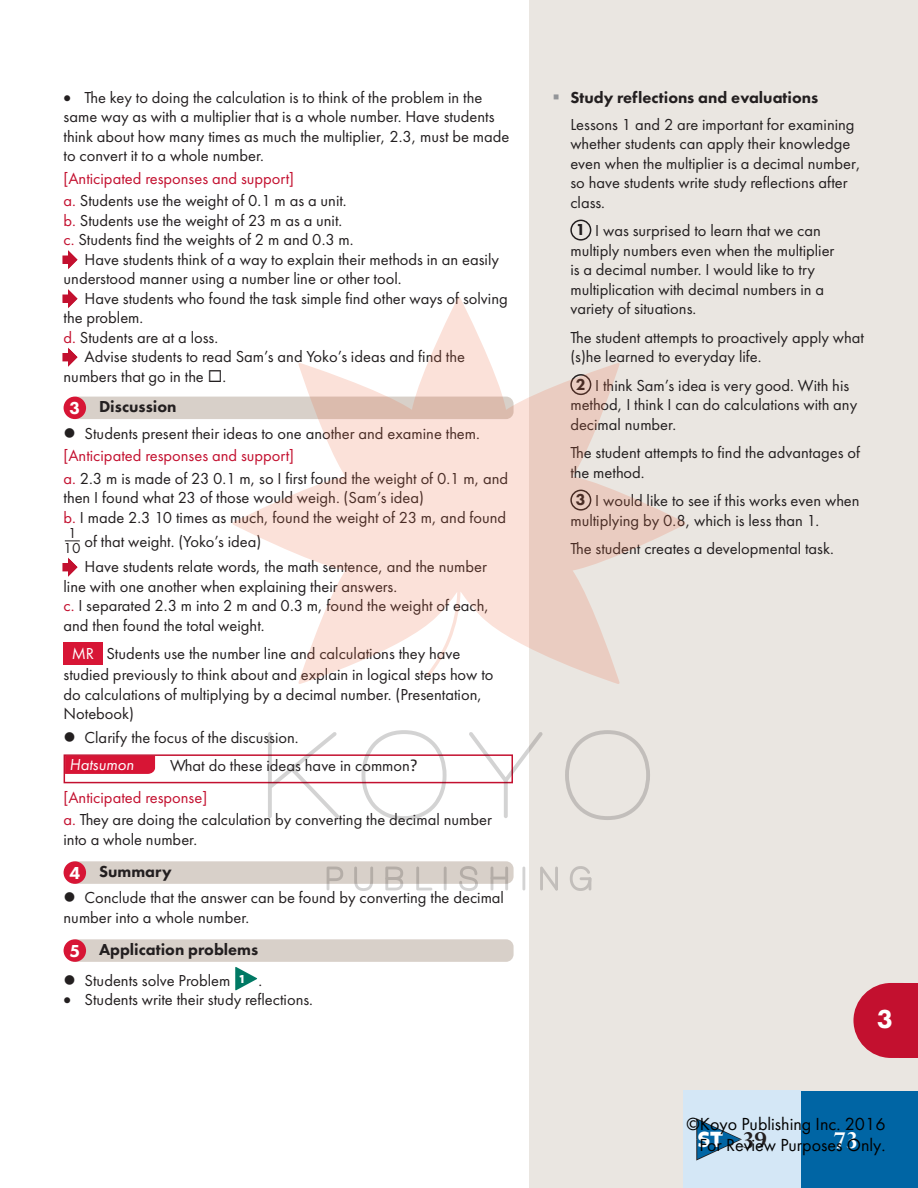
<style>
.page{position:relative;width:918px;height:1188px;background:#fff}
.page>*{position:absolute;margin:0;border:0;box-sizing:border-box;transform-origin:0 0}
.t1{font:700 27px "Perpetua";color:#231f20}
.t2{font:700 27px "Perpetua";color:#fff}
.t3{font:800 27px "Futura PT";color:#fff}
.t4{font:18px/21.6px "Futura PT";color:#000;text-align:right}
.t5{font:16.5px/19.5px "Futura PT";color:#231f20}
.t6{font:16.5px/22.5px "Futura PT";color:#c3102f}
.t7{font:800 16.5px "Futura PT";color:#231f20}
.t8{font:italic 16.5px "Futura PT";color:#fff}
.t9{font:15px "Futura PT";color:#231f20}
.s1{color:#231f20}
.s2{color:#c3102f}
.s3{font-weight:800;font-size:18px;color:#fff}
.s4{font-weight:800}
.s5{color:#fff}
.s6{font-family:"Expo Sans Pro"}
.s7{font-size:18px;color:#fff}
.s8{font-family:"Signo";font-size:21px;color:#fff}
</style>
<div class="page">
<div style="left:529px;top:0;width:389px;height:1188px;background:#eae6e1"></div>
<div style="left:801px;top:1091px;width:117px;height:97px;background:#0065a4"></div>
<div style="left:683px;top:1091px;width:118px;height:97px;background:#d4e7f6"></div>
<svg style="left:696px;top:1118px;width:46px;height:43px"></svg>
<div style="left:78px;top:397px;width:154px;height:22px;background:#d8d0c9"></div>
<div style="left:64px;top:397px;width:22px;height:22px;background:#d71535;border-radius:50%"></div>
<svg style="left:65px;top:540px;width:15px;height:1px"></svg>
<div style="left:64px;top:643px;width:39px;height:22px;background:#d71535"></div>
<svg style="left:67px;top:757px;width:88px;height:17px"></svg>
<div style="left:64px;top:754px;width:449px;height:29px;border:2px solid #c3102f"></div>
<div style="left:64px;top:861px;width:22px;height:23px;background:#d71535;border-radius:50%"></div>
<div style="left:64px;top:939px;width:22px;height:23px;background:#d71535;border-radius:50%"></div>
<div style="left:570px;top:220px;width:21px;height:21px;border:2px solid #231f20;border-radius:50%"></div>
<div style="left:900px;top:983px;width:18px;height:75px;background:#c3102f"></div>
<svg style="left:853px;top:983px;width:47px;height:75px"></svg>
<svg style="left:565px;top:730px;width:85px;height:90px"></svg>
<svg style="left:268px;top:732px;width:71px;height:86px"></svg>
<svg style="left:362px;top:730px;width:85px;height:90px"></svg>
<svg style="left:469px;top:732px;width:74px;height:86px"></svg>
<hr style="left:522px;top:867px;width:3px;height:23px;background:#231f20">
<svg style="left:540px;top:866px;width:17px;height:24px"></svg>
<hr style="left:555px;top:867px;width:3px;height:23px;background:#231f20">
<svg style="left:570px;top:866px;width:21px;height:25px"></svg>
<svg style="left:232px;top:297px;width:454px;height:387px"></svg>
<svg style="left:62px;top:250px;width:16px;height:20px"></svg>
<svg style="left:62px;top:289px;width:16px;height:20px"></svg>
<svg style="left:62px;top:347px;width:16px;height:20px"></svg>
<svg style="left:62px;top:557px;width:16px;height:20px"></svg>
<svg style="left:65px;top:861px;width:449px;height:30px"></svg>
<svg style="left:65px;top:939px;width:449px;height:52px"></svg>
<p class="t5" style="left:64px;top:87px;width:447px">• The key to doing the calculation is to think of the problem in the same way as with a multiplier that is a whole number. Have students think about how many times as much the multiplier, 2.3, must be made to convert it to a whole number.</p>
<p class="t6" style="left:64px;top:167px;width:285px">[Anticipated responses and support]<br>a. <span class="s1">Students use the weight of 0.1 m as a unit.</span></p>
<p class="t5" style="left:64px;top:210px;width:280px"><span class="s2">b.</span> Students use the weight of 23 m as a unit.</p>
<p class="t5" style="left:64px;top:230px;width:292px"><span class="s2">c.</span> Students find the weights of 2 m and 0.3 m.</p>
<p class="t5" style="left:85px;top:249px;width:416px">Have students think of a way to explain their methods in an easily</p>
<p class="t5" style="left:64px;top:269px;width:340px">understood manner using a number line or other tool.</p>
<p class="t5" style="left:85px;top:288px;width:425px">Have students who found the task simple find other ways of solving</p>
<p class="t5" style="left:64px;top:308px;width:81px">the problem.</p>
<p class="t5" style="left:64px;top:327px;width:156px"><span class="s2">d.</span> Students are at a loss.</p>
<p class="t5" style="left:85px;top:347px;width:382px">Advise students to read Sam’s and Yoko’s ideas and find the</p>
<p class="t5" style="left:64px;top:366px;width:164px">numbers that go in the ◻.</p>
<p class="t5" style="left:85px;top:394px;width:397px;line-height:26.2px;text-indent:-15px"><span class="s3">3</span> <span class="s4">Discussion<br></span>Students present their ideas to one another and examine them.</p>
<p class="t5" style="left:64px;top:444px;width:446px;line-height:22.5px"><span class="s2">[Anticipated responses and support]<br>a.</span> 2.3 m is made of 23 0.1 m, so I first found the weight of 0.1 m, and</p>
<p class="t5" style="left:64px;top:488px;width:444px">then I found what 23 of those would weigh. (Sam’s idea)<br><span class="s2">b.</span> I made 2.3 10 times as much, found the weight of 23 m, and found</p>
<p class="t9" style="left:64px;top:539px;width:19px">10</p>
<p class="t9" style="left:68px;top:524px;width:10px">1</p>
<p class="t5" style="left:84px;top:528px;width:404px;line-height:25.5px">of that weight. (Yoko’s idea)<br>Have students relate words, the math sentence, and the number</p>
<p class="t5" style="left:64px;top:576px;width:427px">line with one another when explaining their answers.<br><span class="s2">c.</span> I separated 2.3 m into 2 m and 0.3 m, found the weight of each, and then found the total weight.</p>
<p class="t5" style="left:64px;top:643px;width:431px;line-height:21px;text-indent:8px"><span class="s5">MR</span> Students use the number line and calculations they have studied previously to think about and explain in logical steps how to</p>
<p class="t5" style="left:64px;top:684px;width:420px">do calculations of multiplying by a decimal number. (Presentation,<br>Notebook)</p>
<p class="t5" style="left:85px;top:728px;width:216px">Clarify the focus of the discussion.</p>
<p class="t8" style="left:69px;top:755px;width:66px">Hatsumon</p>
<p class="t5" style="left:64px;top:750px;width:355px;line-height:31.8px;text-indent:106px">What do these ideas have in common<span class="s6">? </span><span class="s2">[Anticipated response]</span></p>
<p class="t5" style="left:64px;top:810px;width:430px"><span class="s2">a.</span> They are doing the calculation by converting the decimal number into a whole number.</p>
<p class="t5" style="left:85px;top:858px;width:421px;line-height:26.2px;text-indent:-15px"><span class="s3">4</span> <span class="s4">Summary<br></span>Conclude that the answer can be found by converting the decimal</p>
<p class="t5" style="left:64px;top:908px;width:187px">number into a whole number.</p>
<p class="t7" style="left:69px;top:939px;width:190px"><span class="s7">5</span> Application problems</p>
<p class="t5" style="left:85px;top:971px;width:179px">Students solve Problem <sup>1</sup> .</p>
<p class="t5" style="left:64px;top:990px;width:251px">• Students write their study reflections.</p>
<p class="t7" style="left:570px;top:87px;width:249px">Study reflections and evaluations</p>
<p class="t5" style="left:570px;top:114px;width:292px">Lessons 1 and 2 are important for examining whether students can apply their knowledge even when the multiplier is a decimal number, so have students write study reflections after class.</p>
<p class="t5" style="left:570px;top:221px;width:266px;text-indent:6px"><span class="s4">1</span> I was surprised to learn that we can multiply numbers even when the multiplier is a decimal number. I would like to try multiplication with decimal numbers in a variety of situations.</p>
<p class="t5" style="left:570px;top:327px;width:295px">The student attempts to proactively apply what (s)he learned to everyday life.</p>
<p class="t5" style="left:570px;top:375px;width:288px;text-indent:6px"><span class="s4">2</span> I think Sam’s idea is very good. With his method, I think I can do calculations with any decimal number.</p>
<p class="t5" style="left:570px;top:443px;width:291px">The student attempts to find the advantages of the method.</p>
<p class="t5" style="left:570px;top:491px;width:291px;text-indent:6px"><span class="s4">3</span> I would like to see if this works even when multiplying by 0.8, which is less than 1.</p>
<p class="t5" style="left:570px;top:539px;width:265px">The student creates a developmental task.</p>
<h1 class="t3" style="left:877px;top:1002px;width:18px">3</h1>
<p class="t4" style="left:687px;top:1113px;width:201px">©Koyo Publishing Inc. 2016<br>For Review Purposes Only.</p>
<h1 class="t1" style="left:698px;top:1123px;width:70px"><span class="s8">ST</span> #39</h1>
<h1 class="t2" style="left:833px;top:1123px;width:26px">73</h1>
</div>
